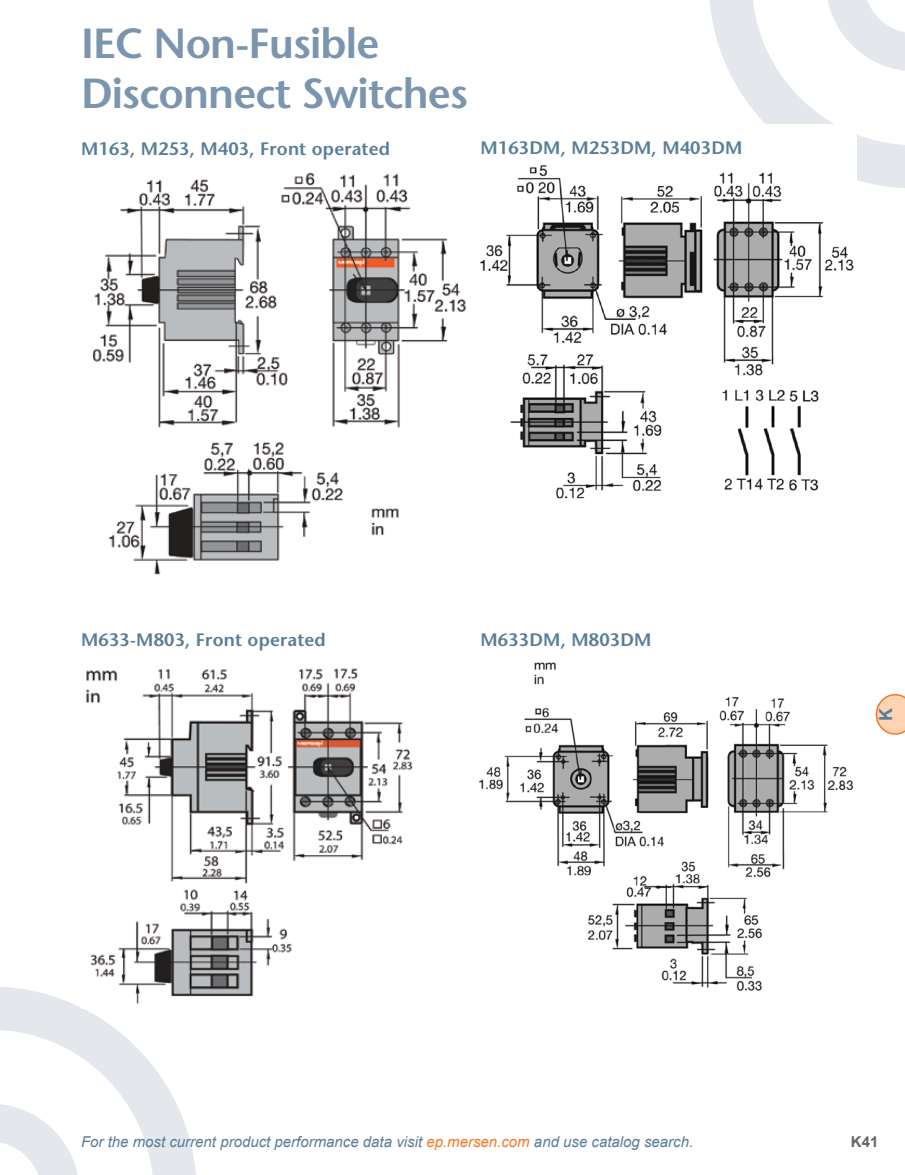
<style>
.page{position:relative;width:905px;height:1175px;background:#fff}
.page>*{position:absolute;margin:0;border:0;box-sizing:border-box;transform-origin:0 0}
.t1{font:600 42px/50.4px "Stone Sans Std";letter-spacing:-.02em;color:#7a95ad}
.t2{font:600 18px "Stone Sans Std";letter-spacing:.01em;color:#587d98}
.t3{font:700 18px "Arial";color:#587d98}
.t4{font:italic 15px "Arial";color:#587d98}
.t5{font:700 15px "Arial";color:#636466}
.s1{color:#f47929}
</style>
<div class="page">
<svg style="left:709px;top:0;width:195px;height:188px"></svg>
<svg style="left:0;top:987px;width:196px;height:187px"></svg>
<svg style="left:875px;top:694px;width:29px;height:40px"></svg>
<img style="left:92px;top:172px;width:374px;height:403px">
<img style="left:81px;top:668px;width:332px;height:340px">
<img style="left:480px;top:124px;width:376px;height:375px">
<img style="left:479px;top:662px;width:374px;height:329px">
<h1 class="t1" style="left:81px;top:18px;width:388px">IEC Non-Fusible<br>Disconnect Switches</h1>
<p class="t2" style="left:81px;top:138px;width:310px">M163, M253, M403, Front operated</p>
<p class="t2" style="left:480px;top:137px;width:263px">M163DM, M253DM, M403DM</p>
<p class="t2" style="left:81px;top:629px;width:246px">M633-M803, Front operated</p>
<p class="t2" style="left:480px;top:628px;width:172px">M633DM, M803DM</p>
<p class="t3" style="left:873px;top:721px;width:14px;rotate:-90deg">K</p>
<p class="t4" style="left:81px;top:1131px;width:613px">For the most current product performance data visit <span class="s1">ep.mersen.com</span> and use catalog search.</p>
<p class="t5" style="left:851px;top:1131px;width:29px">K41</p>
</div>
